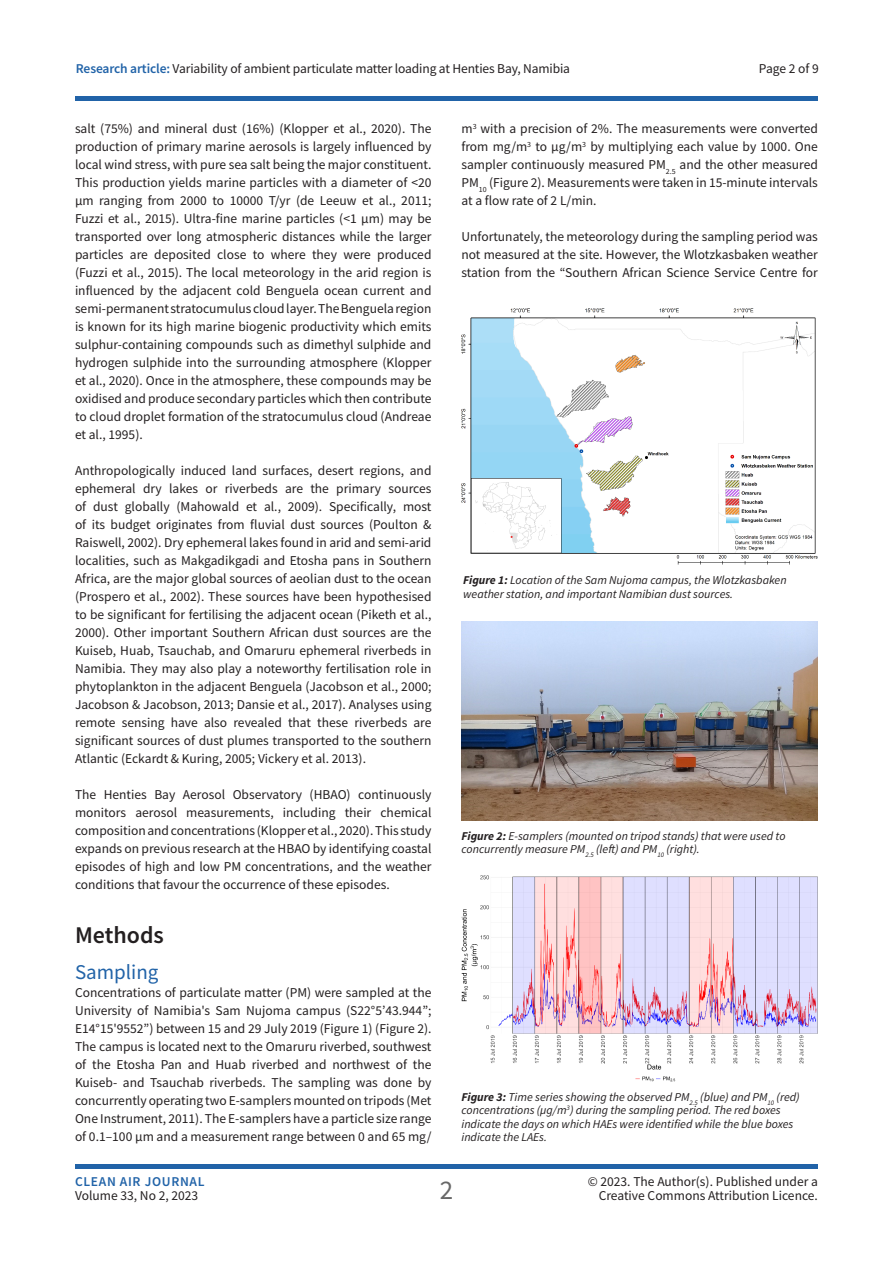
<style>
.page{position:relative;width:893px;height:1263px;background:#fff}
.page>*{position:absolute;margin:0;border:0;box-sizing:border-box;transform-origin:0 0}
.t1{font:27px "Source Sans Pro";color:#686868}
.t2{font:600 24px "Source Sans Pro";color:#231f20}
.t3{font:21px "Source Sans Pro";color:#2163a8}
.t4{font:13.5px/18px "Source Sans Pro";color:#231f20;text-align:justify}
.t5{font:600 13.5px "Source Sans Pro";letter-spacing:.05em;color:#2163a8}
.t6{font:italic 12px/13.5px "Source Sans Pro";color:#231f20}
.s1{font-weight:600;color:#2163a8}
.s2{font-weight:700}
</style>
<div class="page">
<hr style="left:75px;top:96px;width:743px;height:4px;background:#2163a8">
<div style="left:75px;top:1164px;width:743px;height:5px;background:#2163a8"></div>
<img style="left:461px;top:308px;width:357px;height:257px">
<img style="left:461px;top:622px;width:357px;height:198px">
<img style="left:461px;top:875px;width:357px;height:206px">
<p class="t4" style="left:76px;top:59px;width:496px"><span class="s1">Research article:</span> Variability of ambient particulate matter loading at Henties Bay, Namibia</p>
<p class="t4" style="left:759px;top:59px;width:61px">Page 2 of 9</p>
<p class="t4" style="left:75px;top:119px;width:358px">salt (75%) and mineral dust (16%) (Klopper et al., 2020). The production of primary marine aerosols is largely influenced by local wind stress, with pure sea salt being the major constituent.<br>This production yields marine particles with a diameter of &lt;20 µm ranging from 2000 to 10000 T/yr (de Leeuw et al., 2011; Fuzzi et al., 2015). Ultra-fine marine particles (&lt;1 µm) may be transported over long atmospheric distances while the larger particles are deposited close to where they were produced (Fuzzi et al., 2015). The local meteorology in the arid region is influenced by the adjacent cold Benguela ocean current and semi-permanent stratocumulus cloud layer. The Benguela region is known for its high marine biogenic productivity which emits sulphur-containing compounds such as dimethyl sulphide and hydrogen sulphide into the surrounding atmosphere (Klopper et al., 2020). Once in the atmosphere, these compounds may be oxidised and produce secondary particles which then contribute to cloud droplet formation of the stratocumulus cloud (Andreae et al., 1995).</p>
<p class="t4" style="left:75px;top:461px;width:358px">Anthropologically induced land surfaces, desert regions, and ephemeral dry lakes or riverbeds are the primary sources of dust globally (Mahowald et al., 2009). Specifically, most of its budget originates from fluvial dust sources (Poulton &amp; Raiswell, 2002). Dry ephemeral lakes found in arid and semi-arid localities, such as Makgadikgadi and Etosha pans in Southern Africa, are the major global sources of aeolian dust to the ocean (Prospero et al., 2002). These sources have been hypothesised to be significant for fertilising the adjacent ocean (Piketh et al., 2000). Other important Southern African dust sources are the Kuiseb, Huab, Tsauchab, and Omaruru ephemeral riverbeds in Namibia. They may also play a noteworthy fertilisation role in phytoplankton in the adjacent Benguela (Jacobson et al., 2000; Jacobson &amp; Jacobson, 2013; Dansie et al., 2017). Analyses using remote sensing have also revealed that these riverbeds are significant sources of dust plumes transported to the southern Atlantic (Eckardt &amp; Kuring, 2005; Vickery et al. 2013).</p>
<p class="t4" style="left:75px;top:785px;width:358px">The Henties Bay Aerosol Observatory (HBAO) continuously monitors aerosol measurements, including their chemical composition and concentrations (Klopper et al., 2020). This study expands on previous research at the HBAO by identifying coastal episodes of high and low PM concentrations, and the weather conditions that favour the occurrence of these episodes.</p>
<p class="t2" style="left:75px;top:919px;width:90px">Methods</p>
<p class="t3" style="left:75px;top:959px;width:85px">Sampling</p>
<p class="t4" style="left:75px;top:983px;width:358px">Concentrations of particulate matter (PM) were sampled at the University of Namibia's Sam Nujoma campus (S22°5’43.944”; E14°15'9552”) between 15 and 29 July 2019 (Figure 1) (Figure 2).<br>The campus is located next to the Omaruru riverbed, southwest of the Etosha Pan and Huab riverbed and northwest of the Kuiseb- and Tsauchab riverbeds. The sampling was done by concurrently operating two E-samplers mounted on tripods (Met One Instrument, 2011). The E-samplers have a particle size range of 0.1–100 µm and a measurement range between 0 and 65 mg/</p>
<p class="t4" style="left:461px;top:119px;width:358px">m<sup>3</sup> with a precision of 2%. The measurements were converted from mg/m<sup>3</sup> to µg/m<sup>3</sup> by multiplying each value by 1000. One sampler continuously measured PM<sub>2.5</sub> and the other measured PM<sub>10</sub> (Figure 2). Measurements were taken in 15-minute intervals at a flow rate of 2 L/min.</p>
<p class="t4" style="left:461px;top:227px;width:358px">Unfortunately, the meteorology during the sampling period was not measured at the site. However, the Wlotzkasbaken weather station from the “Southern African Science Service Centre for</p>
<p class="t6" style="left:463px;top:574px;width:325px"><span class="s2">Figure 1:</span> Location of the Sam Nujoma campus, the Wlotzkasbaken weather station, and important Namibian dust sources.</p>
<p class="t6" style="left:461px;top:829px;width:326px"><span class="s2">Figure 2:</span> E-samplers (mounted on tripod stands) that were used to concurrently measure PM<sub>2.5</sub> (left) and PM<sub>10</sub> (right).</p>
<p class="t6" style="left:461px;top:1090px;width:340px"><span class="s2">Figure 3:</span> Time series showing the observed PM<sub>2.5</sub> (blue) and PM<sub>10</sub> (red) concentrations (µg/m<sup>3</sup>) during the sampling period. The red boxes indicate the days on which HAEs were identified while the blue boxes indicate the LAEs.</p>
<p class="t5" style="left:75px;top:1173px;width:131px">CLEAN AIR JOURNAL</p>
<p class="t4" style="left:75px;top:1186px;width:125px">Volume 33, No 2, 2023</p>
<h1 class="t1" style="left:440px;top:1172px;width:15px">2</h1>
<p class="t4" style="left:588px;top:1175px;width:232px;line-height:13.5px;text-align:right">© 2023. The Author(s). Published under a<br>Creative Commons Attribution Licence.</p>
</div>
